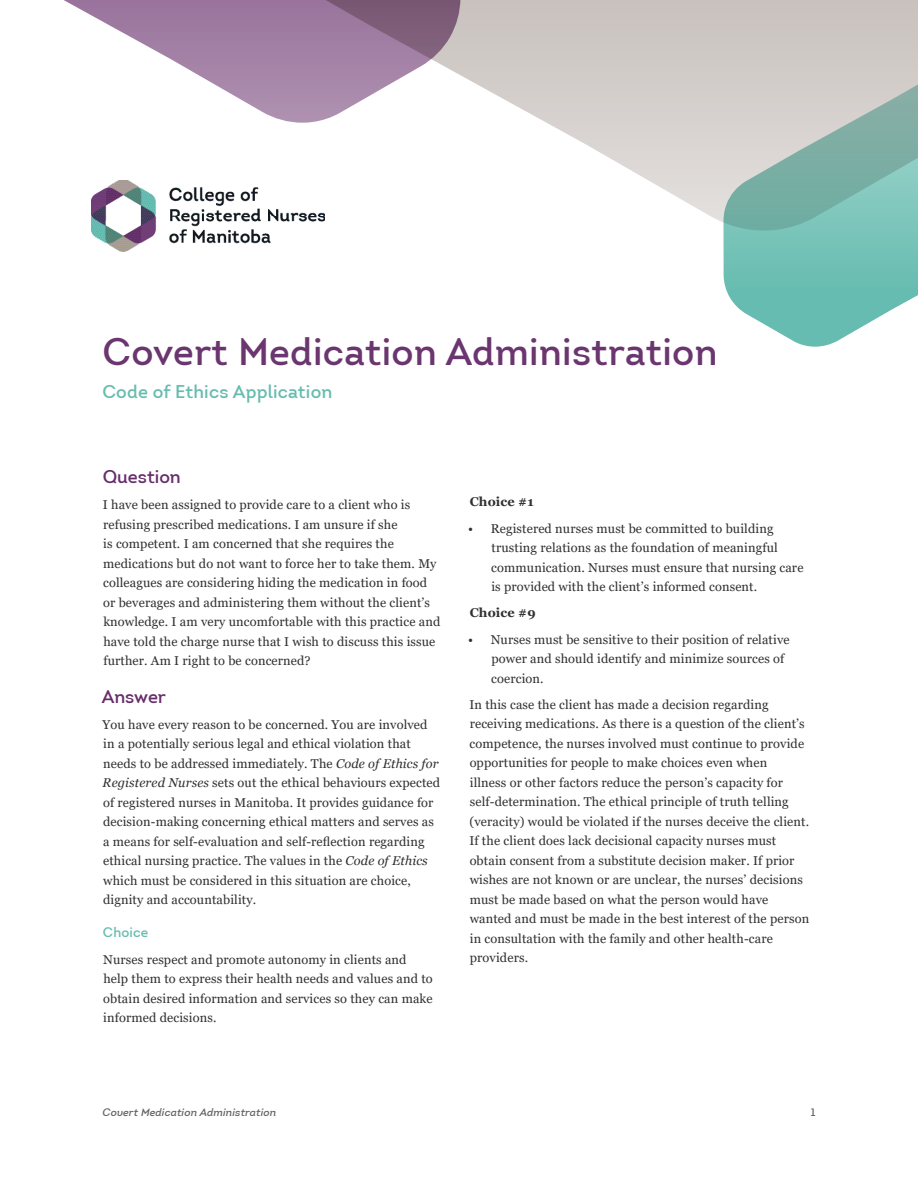
<style>
.page{position:relative;width:918px;height:1188px;background:#fff}
.page>*{position:absolute;margin:0;border:0;box-sizing:border-box;transform-origin:0 0}
.Title_-_Header{font:37.5px "Intro";letter-spacing:.01em;color:#6b366f}
.Body_-_Subhead{font:18px "Intro";letter-spacing:.01em;color:#66bcb0}
.Body_-_Header{font:18px "Intro";color:#662d6a}
.Body_-_Subhead-2{font:13.5px "Intro";letter-spacing:.01em;color:#66bcb0}
.Body_-_Paragraph{font:12.75px/19.5px "Georgia";letter-spacing:.01em;color:#312f30}
.Body_-_List_tier_1{font:12.75px/19.5px "Georgia";letter-spacing:.01em;color:#312f30}
.Body_-_Paragraph-2{font:700 12.75px "Georgia";letter-spacing:.01em;color:#312f30}
.t1{font:italic 10.5px "Intro";letter-spacing:.01em;color:#636366}
.Body_-_Paragraph-3{font:10.5px "Intro";color:#636366}
.s1{font-style:italic}
</style>
<div class="page">
<img style="left:92px;top:180px;width:179px;height:71px">
<svg style="left:191px;top:0;width:727px;height:231px"></svg>
<svg style="left:64px;top:0;width:397px;height:123px"></svg>
<svg style="left:723px;top:62px;width:195px;height:285px;background:#9cc6be"></svg>
<p class="Title_-_Header" style="left:102px;top:328px;width:617px">Covert Medication Administration</p>
<p class="Body_-_Subhead" style="left:102px;top:380px;width:231px">Code of Ethics Application</p>
<p class="Body_-_Header" style="left:103px;top:465px;width:80px">Question</p>
<p class="Body_-_Paragraph" style="left:103px;top:495px;width:339px">I have been assigned to provide care to a client who is refusing prescribed medications. I am unsure if she<br>is competent. I am concerned that she requires the medications but do not want to force her to take them. My colleagues are considering hiding the medication in food or beverages and administering them without the client’s knowledge. I am very uncomfortable with this practice and have told the charge nurse that I wish to discuss this issue further. Am I right to be concerned?</p>
<p class="Body_-_Header" style="left:102px;top:685px;width:66px">Answer</p>
<p class="Body_-_Paragraph" style="left:103px;top:715px;width:339px">You have every reason to be concerned. You are involved in a potentially serious legal and ethical violation that needs to be addressed immediately. The <span class="s1">Code of Ethics for Registered Nurses</span> sets out the ethical behaviours expected of registered nurses in Manitoba. It provides guidance for decision-making concerning ethical matters and serves as a means for self-evaluation and self-reflection regarding ethical nursing practice. The values in the <span class="s1">Code of Ethics </span>which must be considered in this situation are choice, dignity and accountability.</p>
<p class="Body_-_Subhead-2" style="left:103px;top:924px;width:47px">Choice</p>
<p class="Body_-_Paragraph" style="left:103px;top:950px;width:331px">Nurses respect and promote autonomy in clients and help them to express their health needs and values and to obtain desired information and services so they can make informed decisions.</p>
<p class="Body_-_Paragraph-2" style="left:470px;top:494px;width:65px">Choice #1</p>
<p class="Body_-_List_tier_1" style="left:491px;top:519px;width:314px;text-indent:-23px">• Registered nurses must be committed to building trusting relations as the foundation of meaningful communication. Nurses must ensure that nursing care is provided with the client’s informed consent.</p>
<p class="Body_-_Paragraph-2" style="left:470px;top:605px;width:67px">Choice #9</p>
<p class="Body_-_List_tier_1" style="left:491px;top:630px;width:300px;text-indent:-23px">• Nurses must be sensitive to their position of relative power and should identify and minimize sources of coercion.</p>
<p class="Body_-_Paragraph" style="left:469px;top:695px;width:341px">In this case the client has made a decision regarding receiving medications. As there is a question of the client’s competence, the nurses involved must continue to provide opportunities for people to make choices even when<br>illness or other factors reduce the person’s capacity for self-determination. The ethical principle of truth telling (veracity) would be violated if the nurses deceive the client.<br>If the client does lack decisional capacity nurses must obtain consent from a substitute decision maker. If prior wishes are not known or are unclear, the nurses’ decisions must be made based on what the person would have wanted and must be made in the best interest of the person in consultation with the family and other health-care providers.</p>
<p class="t1" style="left:103px;top:1106px;width:175px">Covert Medication Administration</p>
<p class="Body_-_Paragraph-3" style="left:811px;top:1106px;width:6px">1</p>
</div>
